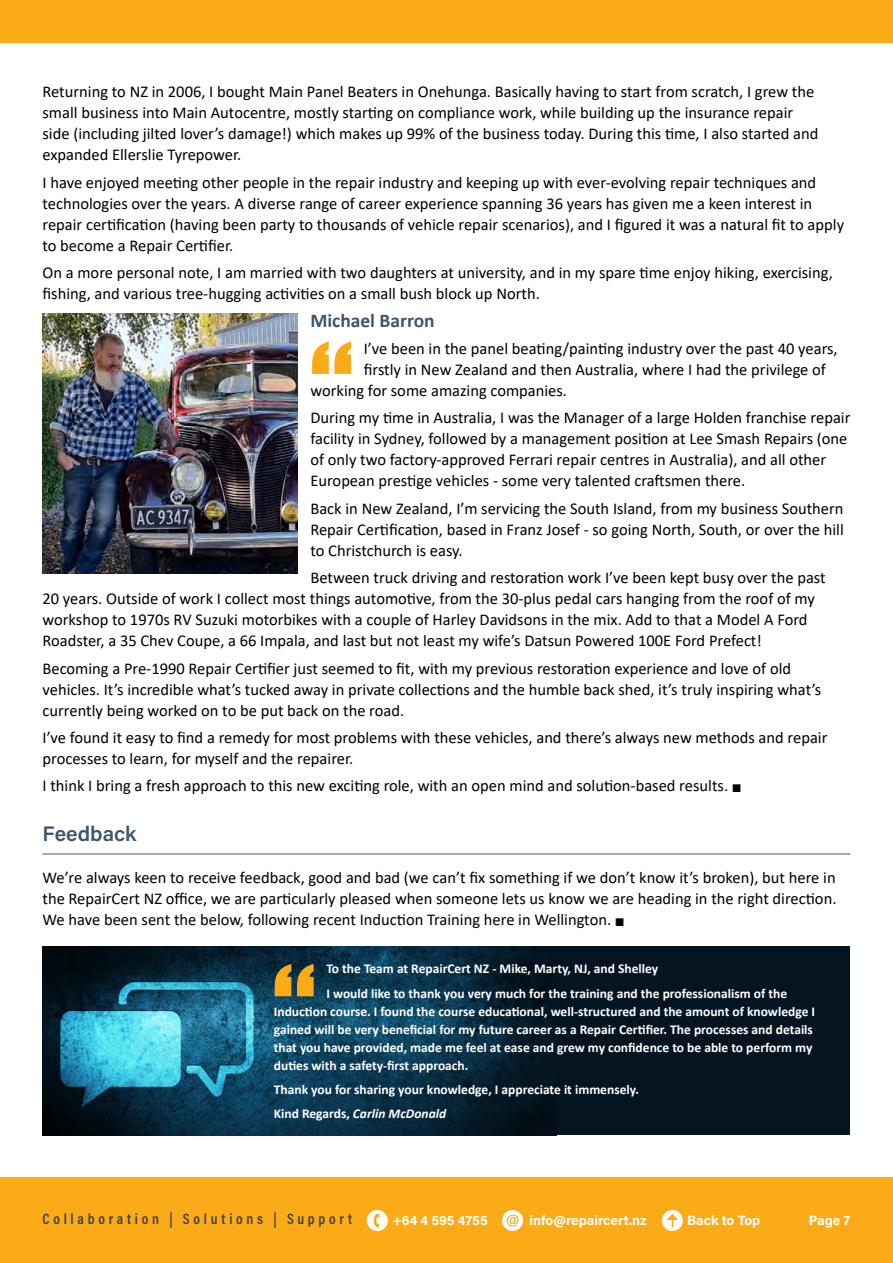
<style>
.page{position:relative;width:893px;height:1263px;background:#fff}
.page>*{position:absolute;margin:0;border:0;box-sizing:border-box;transform-origin:0 0}
.t1{font:600 21px "Acumin Pro";color:#3e556a}
.t2{font:700 19.5px "Calibri";color:#3e556a}
.t3{font:16.5px/21px "Calibri";color:#000}
.t4{font:600 15px "Acumin Pro Cond";letter-spacing:.25em;color:#414042}
.t5{font:700 13.5px/18px "Calibri";color:#fff}
.t6{font:700 13.5px "Acumin Pro";color:#fff}
.s1{font-style:italic}
</style>
<div class="page">
<div style="left:0;top:0;width:893px;height:43px;background:#fbab18"></div>
<div style="left:0;top:1178px;width:893px;height:85px;background:#fbab18"></div>
<div style="left:367px;top:1210px;width:21px;height:21px;background:#fff;border-radius:50%"></div>
<svg style="left:374px;top:1214px;width:5px;height:13px"></svg>
<div style="left:502px;top:1210px;width:21px;height:21px;background:#fff;border-radius:50%"></div>
<svg style="left:507px;top:1215px;width:12px;height:11px"></svg>
<div style="left:662px;top:1210px;width:21px;height:21px;background:#fff;border-radius:50%"></div>
<svg style="left:666px;top:1214px;width:12px;height:13px"></svg>
<img style="left:43px;top:314px;width:255px;height:260px">
<svg style="left:312px;top:342px;width:39px;height:32px"></svg>
<hr style="left:43px;top:853px;width:807px;height:1px;background:#3e556a">
<div style="left:43px;top:946px;width:807px;height:189px;background:#041421"></div>
<img style="left:43px;top:946px;width:513px;height:189px">
<svg style="left:275px;top:964px;width:39px;height:32px"></svg>
<p class="t3" style="left:43px;top:81px;width:777px">Returning to NZ in 2006, I bought Main Panel Beaters in Onehunga. Basically having to start from scratch, I grew the small business into Main Autocentre, mostly starting on compliance work, while building up the insurance repair side (including jilted lover’s damage!) which makes up 99% of the business today. During this time, I also started and expanded Ellerslie Tyrepower.</p>
<p class="t3" style="left:43px;top:171px;width:803px">I have enjoyed meeting other people in the repair industry and keeping up with ever-evolving repair techniques and technologies over the years. A diverse range of career experience spanning 36 years has given me a keen interest in repair certification (having been party to thousands of vehicle repair scenarios), and I figured it was a natural fit to apply to become a Repair Certifier.</p>
<p class="t3" style="left:43px;top:262px;width:792px">On a more personal note, I am married with two daughters at university, and in my spare time enjoy hiking, exercising, fishing, and various tree-hugging activities on a small bush block up North.</p>
<p class="t2" style="left:310px;top:306px;width:126px">Michael Barron</p>
<p class="t3" style="left:364px;top:338px;width:475px">I’ve been in the panel beating/painting industry over the past 40 years,</p>
<p class="t3" style="left:364px;top:359px;width:464px">firstly in New Zealand and then Australia, where I had the privilege of</p>
<p class="t3" style="left:310px;top:380px;width:258px">working for some amazing companies.</p>
<p class="t3" style="left:310px;top:407px;width:541px">During my time in Australia, I was the Manager of a large Holden franchise repair facility in Sydney, followed by a management position at Lee Smash Repairs (one of only two factory-approved Ferrari repair centres in Australia), and all other European prestige vehicles - some very talented craftsmen there.</p>
<p class="t3" style="left:310px;top:497px;width:535px;text-align:justify">Back in New Zealand, I’m servicing the South Island, from my business Southern Repair Certification, based in Franz Josef - so going North, South, or over the hill to Christchurch is easy.</p>
<p class="t3" style="left:43px;top:567px;width:785px;text-indent:268px">Between truck driving and restoration work I’ve been kept busy over the past 20 years. Outside of work I collect most things automotive, from the 30-plus pedal cars hanging from the roof of my workshop to 1970s RV Suzuki motorbikes with a couple of Harley Davidsons in the mix. Add to that a Model A Ford Roadster, a 35 Chev Coupe, a 66 Impala, and last but not least my wife’s Datsun Powered 100E Ford Prefect!</p>
<p class="t3" style="left:43px;top:657px;width:780px">Becoming a Pre-1990 Repair Certifier just seemed to fit, with my previous restoration experience and love of old vehicles. It’s incredible what’s tucked away in private collections and the humble back shed, it’s truly inspiring what’s currently being worked on to be put back on the road.</p>
<p class="t3" style="left:43px;top:726px;width:786px">I’ve found it easy to find a remedy for most problems with these vehicles, and there’s always new methods and repair processes to learn, for myself and the repairer.</p>
<p class="t3" style="left:43px;top:775px;width:701px">I think I bring a fresh approach to this new exciting role, with an open mind and solution-based results. ■</p>
<p class="t1" style="left:43px;top:819px;width:96px">Feedback</p>
<p class="t3" style="left:43px;top:867px;width:795px;text-align:justify">We’re always keen to receive feedback, good and bad (we can’t fix something if we don’t know it’s broken), but here in the RepairCert NZ office, we are particularly pleased when someone lets us know we are heading in the right direction.<br>We have been sent the below, following recent Induction Training here in Wellington. ■</p>
<p class="t5" style="left:326px;top:956px;width:462px;line-height:24.5px">To the Team at RepairCert NZ - Mike, Marty, NJ, and Shelley<br>I would like to thank you very much for the training and the professionalism of the</p>
<p class="t5" style="left:274px;top:1002px;width:543px">Induction course. I found the course educational, well-structured and the amount of knowledge I gained will be very beneficial for my future career as a Repair Certifier. The processes and details that you have provided, made me feel at ease and grew my confidence to be able to perform my duties with a safety-first approach.</p>
<p class="t5" style="left:274px;top:1077px;width:367px;line-height:24.5px">Thank you for sharing your knowledge, I appreciate it immensely.<br>Kind Regards, <span class="s1">Carlin McDonald</span></p>
<p class="t4" style="left:43px;top:1209px;width:311px">Collaboration | Solutions | Support</p>
<p class="t6" style="left:392px;top:1210px;width:97px">+64 4 595 4755</p>
<p class="t6" style="left:529px;top:1210px;width:119px">info@repaircert.nz</p>
<p class="t6" style="left:687px;top:1210px;width:75px">Back to Top</p>
<p class="t6" style="left:809px;top:1210px;width:43px">Page 7</p>
</div>
